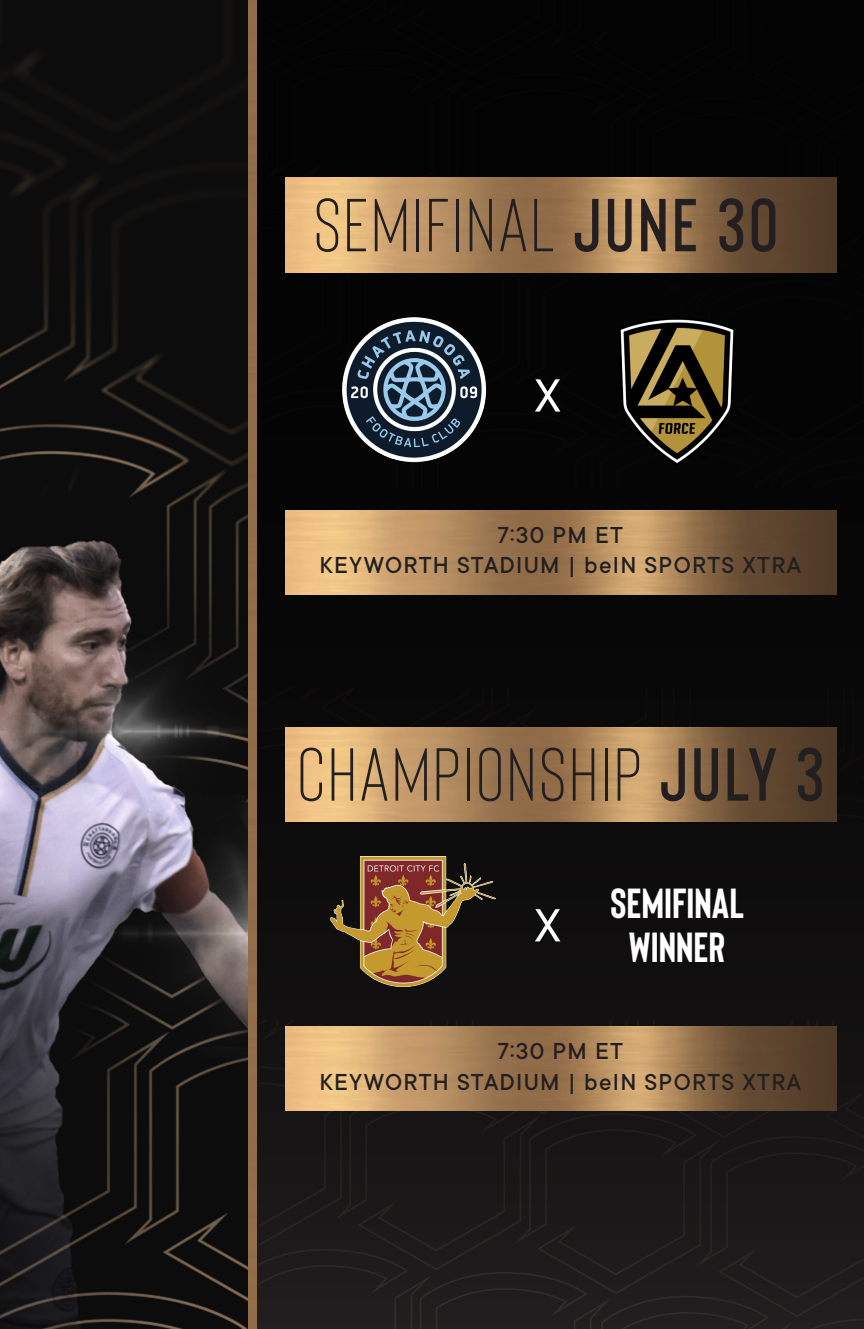
<style>
.page{position:relative;width:864px;height:1329px;background:#fff}
.page>*{position:absolute;margin:0;border:0;box-sizing:border-box;transform-origin:0 0}
.t1{font:74.85px "Bison";letter-spacing:.05em;color:#231f20}
.t2{font:51.15px "TT Commons";color:#fff}
.t3{font:700 42px "Bison";color:#fff}
.t4{font:500 25.5px/30.6px "TT Commons";letter-spacing:.05em;color:#231f20;text-align:center}
.s1{font-weight:600}
</style>
<div class="page">
<div style="left:256px;top:0;width:608px;height:1328px;background:linear-gradient(to bottom,#000,#1b1819)"></div>
<img style="left:285px;top:178px;width:552px;height:94px">
<img style="left:285px;top:727px;width:552px;height:95px">
<img style="left:285px;top:510px;width:552px;height:84px">
<img style="left:285px;top:1026px;width:552px;height:84px">
<img style="left:619px;top:317px;width:116px;height:148px">
<img style="left:335px;top:313px;width:156px;height:157px">
<img style="left:331px;top:856px;width:164px;height:130px">
<img style="left:0;top:0;width:248px;height:1328px">
<div style="left:248px;top:0;width:8px;height:1328px;background:#916d49"></div>
<p class="t1" style="left:314px;top:179px;width:465px">SEMIFINAL <span class="s1">JUNE 30</span></p>
<p class="t2" style="left:534px;top:364px;width:28px">X</p>
<p class="t4" style="left:319px;top:518px;width:483px">7:30 PM ET<br>KEYWORTH STADIUM | beIN SPORTS XTRA</p>
<p class="t1" style="left:298px;top:728px;width:527px">CHAMPIONSHIP <span class="s1">JULY 3</span></p>
<p class="t2" style="left:534px;top:893px;width:28px">X</p>
<p class="t3" style="left:610px;top:876px;width:135px">SEMIFINAL</p>
<p class="t3" style="left:629px;top:921px;width:98px">WINNER</p>
<p class="t4" style="left:319px;top:1034px;width:483px">7:30 PM ET<br>KEYWORTH STADIUM | beIN SPORTS XTRA</p>
</div>
